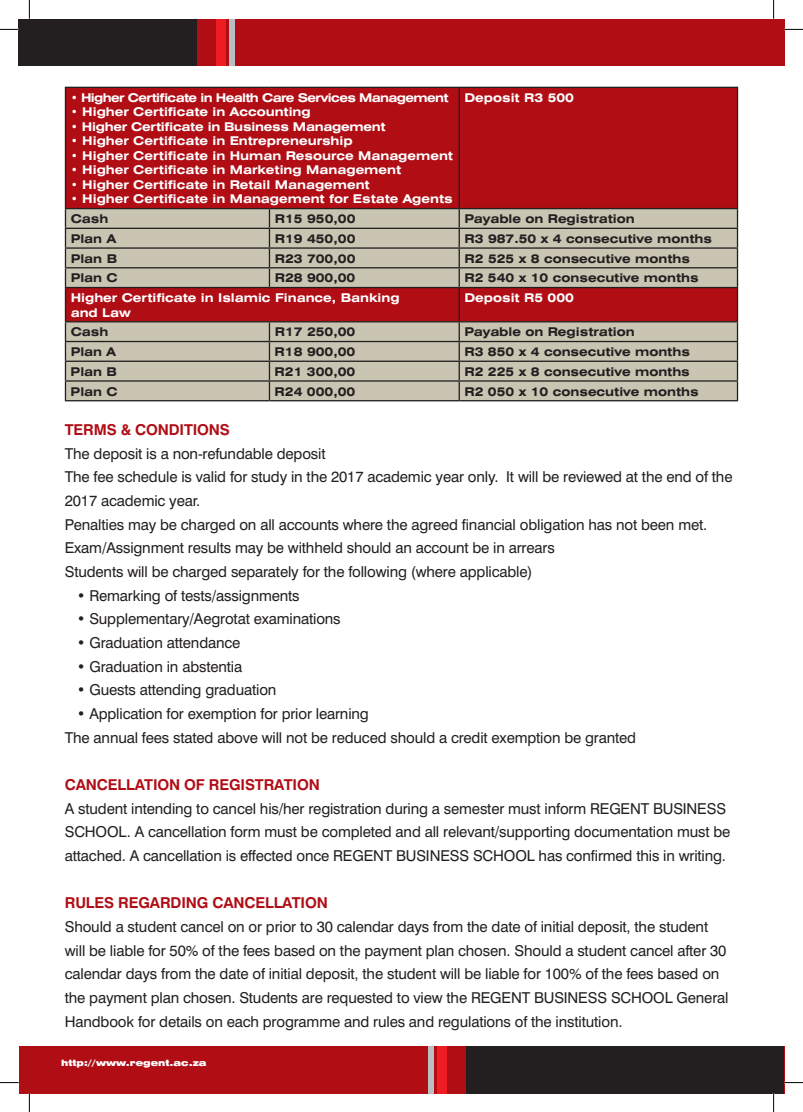
<style>
.page{position:relative;width:803px;height:1112px;background:#fff}
.page>*{position:absolute;margin:0;border:0;box-sizing:border-box;transform-origin:0 0}
.t1{font:15px/23.6px "Swiss 721 BT";letter-spacing:-.01em;color:#231f20}
.t2{font:700 15px "Swiss 721 BT";letter-spacing:-.01em;color:#b00d15}
.t3{font:700 expanded 12.12px "Swiss 721 BT";color:#231f20}
.t4{font:700 expanded 12.12px/14.5px "Swiss 721 BT";color:#fff}
.t5{font:700 expanded 12.12px "Swiss 721 BT";letter-spacing:-.05em;color:#fff}
.t6{font:700 expanded 12.12px "Swiss 721 BT";letter-spacing:-.02em;color:#fff}
.t7{font:900 expanded 8.62px "Swiss 721 BT";color:#fff}
</style>
<div class="page">
<div style="left:19px;top:19px;width:765px;height:46px;background:#b00d15"></div>
<div style="left:19px;top:19px;width:178px;height:46px;background:#231f20"></div>
<div style="left:216px;top:19px;width:9px;height:46px;background:#ee1d23"></div>
<div style="left:229px;top:19px;width:5px;height:46px;background:#bcbdc0"></div>
<div style="left:19px;top:1045px;width:765px;height:47px;background:#b00d15"></div>
<div style="left:466px;top:1045px;width:318px;height:47px;background:#231f20"></div>
<div style="left:438px;top:1045px;width:9px;height:47px;background:#ee1d23"></div>
<div style="left:428px;top:1045px;width:6px;height:47px;background:#bcbdc0"></div>
<div style="left:66px;top:88px;width:671px;height:120px;background:#b00d15"></div>
<svg style="left:66px;top:209px;width:671px;height:191px;background:#c2a193"></svg>
<hr style="left:459px;top:87px;width:279px;height:1px;background:#231f20">
<hr style="left:65px;top:227px;width:204px;height:2px;background:#231f20">
<hr style="left:269px;top:227px;width:190px;height:2px;background:#231f20">
<hr style="left:459px;top:227px;width:279px;height:2px;background:#231f20">
<hr style="left:65px;top:247px;width:204px;height:2px;background:#231f20">
<hr style="left:269px;top:247px;width:190px;height:2px;background:#231f20">
<hr style="left:459px;top:247px;width:279px;height:2px;background:#231f20">
<hr style="left:65px;top:267px;width:204px;height:1px;background:#231f20">
<svg style="left:65px;top:209px;width:1px;height:78px"></svg>
<hr style="left:269px;top:267px;width:190px;height:1px;background:#231f20">
<svg style="left:269px;top:209px;width:1px;height:78px"></svg>
<hr style="left:459px;top:267px;width:279px;height:1px;background:#231f20">
<svg style="left:458px;top:209px;width:2px;height:78px"></svg>
<svg style="left:737px;top:209px;width:1px;height:78px"></svg>
<hr style="left:65px;top:287px;width:204px;height:1px;background:#231f20">
<hr style="left:65px;top:288px;width:1px;height:33px;background:#231f20">
<hr style="left:269px;top:287px;width:190px;height:1px;background:#231f20">
<hr style="left:459px;top:287px;width:279px;height:1px;background:#231f20">
<hr style="left:458px;top:288px;width:2px;height:33px;background:#231f20">
<hr style="left:737px;top:288px;width:1px;height:33px;background:#231f20">
<hr style="left:65px;top:321px;width:204px;height:1px;background:#231f20">
<hr style="left:269px;top:321px;width:190px;height:1px;background:#231f20">
<hr style="left:459px;top:321px;width:279px;height:1px;background:#231f20">
<hr style="left:65px;top:341px;width:204px;height:1px;background:#231f20">
<hr style="left:269px;top:341px;width:190px;height:1px;background:#231f20">
<hr style="left:459px;top:341px;width:279px;height:1px;background:#231f20">
<hr style="left:65px;top:360px;width:204px;height:2px;background:#231f20">
<hr style="left:269px;top:360px;width:190px;height:2px;background:#231f20">
<hr style="left:459px;top:360px;width:279px;height:2px;background:#231f20">
<hr style="left:65px;top:380px;width:204px;height:1px;background:#231f20">
<svg style="left:65px;top:322px;width:1px;height:78px"></svg>
<hr style="left:269px;top:380px;width:190px;height:1px;background:#231f20">
<svg style="left:269px;top:322px;width:1px;height:78px"></svg>
<hr style="left:459px;top:380px;width:279px;height:1px;background:#231f20">
<svg style="left:458px;top:322px;width:2px;height:78px"></svg>
<svg style="left:737px;top:322px;width:1px;height:78px"></svg>
<hr style="left:65px;top:400px;width:204px;height:1px;background:#231f20">
<hr style="left:269px;top:400px;width:190px;height:1px;background:#231f20">
<hr style="left:459px;top:400px;width:279px;height:1px;background:#231f20">
<hr style="left:65px;top:88px;width:1px;height:120px;background:#231f20">
<hr style="left:65px;top:208px;width:204px;height:1px;background:#231f20">
<hr style="left:269px;top:208px;width:190px;height:1px;background:#231f20">
<hr style="left:458px;top:88px;width:2px;height:120px;background:#231f20">
<hr style="left:737px;top:88px;width:1px;height:120px;background:#231f20">
<hr style="left:459px;top:208px;width:279px;height:1px;background:#231f20">
<hr style="left:65px;top:87px;width:204px;height:1px;background:#231f20">
<hr style="left:269px;top:87px;width:190px;height:1px;background:#231f20">
<svg style="left:0;top:29px;width:19px;height:1px"></svg>
<svg style="left:784px;top:29px;width:19px;height:1px"></svg>
<svg style="left:0;top:1082px;width:19px;height:1px"></svg>
<svg style="left:784px;top:1081px;width:19px;height:2px"></svg>
<svg style="left:29px;top:0;width:1px;height:19px"></svg>
<svg style="left:29px;top:1092px;width:1px;height:19px"></svg>
<svg style="left:773px;top:0;width:1px;height:19px"></svg>
<svg style="left:773px;top:1092px;width:1px;height:19px"></svg>
<p class="t5" style="left:71px;top:90px;width:379px">• Higher Certificate in Health Care Services Management</p>
<p class="t4" style="left:71px;top:105px;width:242px">• Higher Certificate in Accounting</p>
<p class="t6" style="left:71px;top:119px;width:316px">• Higher Certificate in Business Management</p>
<p class="t4" style="left:71px;top:134px;width:283px">• Higher Certificate in Entrepreneurship</p>
<p class="t4" style="left:71px;top:148px;width:384px">• Higher Certificate in Human Resource Management</p>
<p class="t4" style="left:71px;top:163px;width:332px">• Higher Certificate in Marketing Management</p>
<p class="t4" style="left:71px;top:177px;width:300px">• Higher Certificate in Retail Management</p>
<p class="t4" style="left:71px;top:192px;width:383px">• Higher Certificate in Management for Estate Agents</p>
<p class="t4" style="left:464px;top:90px;width:111px">Deposit R3 500</p>
<p class="t3" style="left:71px;top:211px;width:39px">Cash</p>
<p class="t3" style="left:275px;top:211px;width:82px">R15 950,00</p>
<p class="t3" style="left:464px;top:211px;width:172px">Payable on Registration</p>
<p class="t3" style="left:71px;top:231px;width:47px">Plan A</p>
<p class="t3" style="left:275px;top:231px;width:82px">R19 450,00</p>
<p class="t3" style="left:464px;top:231px;width:249px">R3 987.50 x 4 consecutive months</p>
<p class="t3" style="left:71px;top:251px;width:48px">Plan B</p>
<p class="t3" style="left:275px;top:251px;width:82px">R23 700,00</p>
<p class="t3" style="left:464px;top:251px;width:227px">R2 525 x 8 consecutive months</p>
<p class="t3" style="left:71px;top:270px;width:49px">Plan C</p>
<p class="t3" style="left:275px;top:270px;width:82px">R28 900,00</p>
<p class="t3" style="left:464px;top:270px;width:236px">R2 540 x 10 consecutive months</p>
<p class="t4" style="left:71px;top:290px;width:330px">Higher Certificate in Islamic Finance, Banking and Law</p>
<p class="t4" style="left:464px;top:290px;width:111px">Deposit R5 000</p>
<p class="t3" style="left:71px;top:324px;width:39px">Cash</p>
<p class="t3" style="left:275px;top:324px;width:82px">R17 250,00</p>
<p class="t3" style="left:464px;top:324px;width:172px">Payable on Registration</p>
<p class="t3" style="left:71px;top:344px;width:47px">Plan A</p>
<p class="t3" style="left:275px;top:344px;width:82px">R18 900,00</p>
<p class="t3" style="left:464px;top:344px;width:227px">R3 850 x 4 consecutive months</p>
<p class="t3" style="left:71px;top:364px;width:48px">Plan B</p>
<p class="t3" style="left:275px;top:364px;width:82px">R21 300,00</p>
<p class="t3" style="left:464px;top:364px;width:227px">R2 225 x 8 consecutive months</p>
<p class="t3" style="left:71px;top:384px;width:49px">Plan C</p>
<p class="t3" style="left:275px;top:384px;width:82px">R24 000,00</p>
<p class="t3" style="left:464px;top:384px;width:236px">R2 050 x 10 consecutive months</p>
<p class="t2" style="left:65px;top:420px;width:167px">TERMS &amp; CONDITIONS</p>
<p class="t1" style="left:65px;top:441px;width:669px">The deposit is a non-refundable deposit<br>The fee schedule is valid for study in the 2017 academic year only. It will be reviewed at the end of the 2017 academic year.<br>Penalties may be charged on all accounts where the agreed financial obligation has not been met.<br>Exam/Assignment results may be withheld should an account be in arrears<br>Students will be charged separately for the following (where applicable)</p>
<p class="t1" style="left:77px;top:583px;width:225px">• Remarking of tests/assignments</p>
<p class="t1" style="left:77px;top:607px;width:265px">• Supplementary/Aegrotat examinations</p>
<p class="t1" style="left:77px;top:630px;width:165px">• Graduation attendance</p>
<p class="t1" style="left:77px;top:654px;width:167px">• Graduation in abstentia</p>
<p class="t1" style="left:77px;top:678px;width:201px">• Guests attending graduation</p>
<p class="t1" style="left:65px;top:701px;width:573px;text-indent:12px">• Application for exemption for prior learning<br>The annual fees stated above will not be reduced should a credit exemption be granted</p>
<p class="t2" style="left:65px;top:775px;width:256px">CANCELLATION OF REGISTRATION</p>
<p class="t1" style="left:65px;top:796px;width:667px">A student intending to cancel his/her registration during a semester must inform REGENT BUSINESS<br>SCHOOL. A cancellation form must be completed and all relevant/supporting documentation must be attached. A cancellation is effected once REGENT BUSINESS SCHOOL has confirmed this in writing.</p>
<p class="t2" style="left:65px;top:893px;width:264px">RULES REGARDING CANCELLATION</p>
<p class="t1" style="left:65px;top:914px;width:665px">Should a student cancel on or prior to 30 calendar days from the date of initial deposit, the student will be liable for 50% of the fees based on the payment plan chosen. Should a student cancel after 30 calendar days from the date of initial deposit, the student will be liable for 100% of the fees based on the payment plan chosen. Students are requested to view the REGENT BUSINESS SCHOOL General Handbook for details on each programme and rules and regulations of the institution.</p>
<p class="t7" style="left:61px;top:1057px;width:147px">http://www.regent.ac.za</p>
</div>
